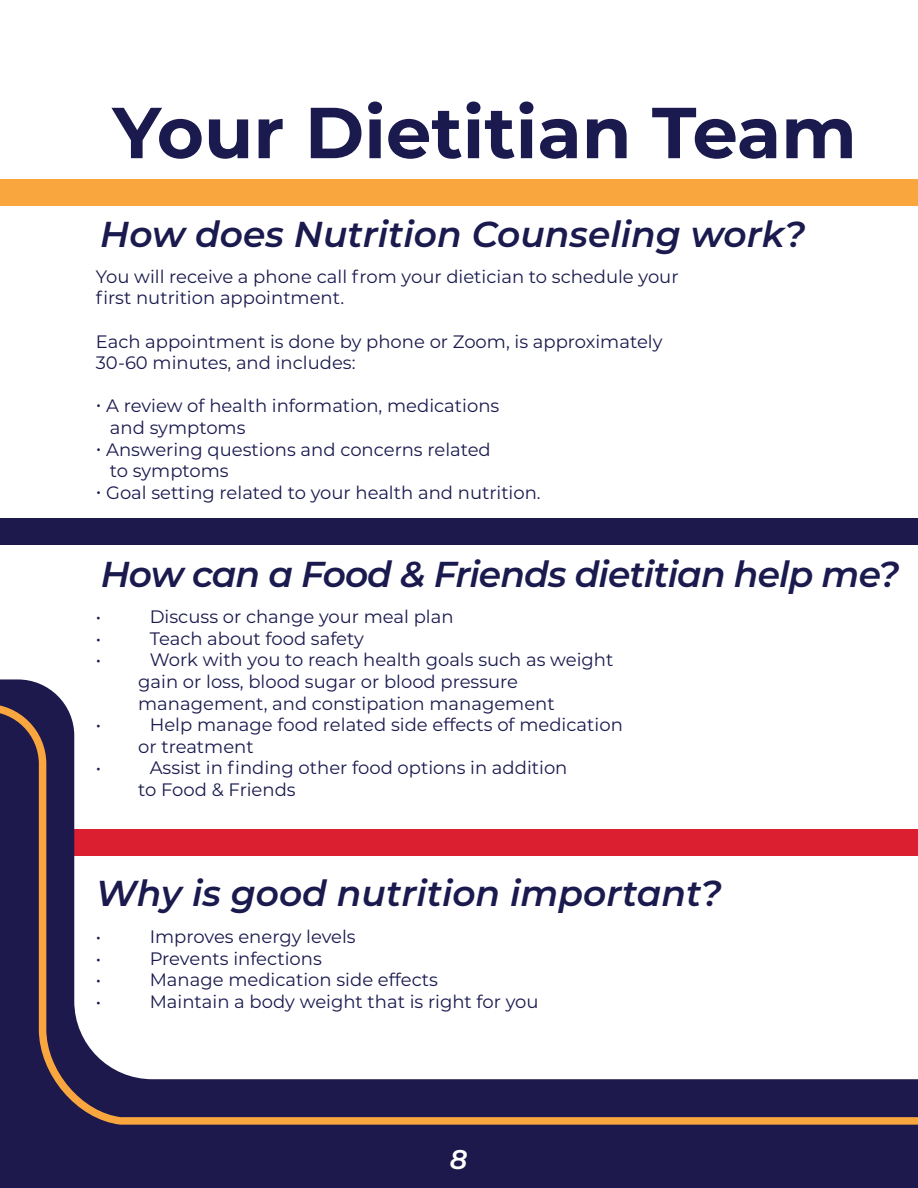
<style>
.page{position:relative;width:918px;height:1188px;background:#fff}
.page>*{position:absolute;margin:0;border:0;box-sizing:border-box;transform-origin:0 0}
.t1{font:700 72px "Montserrat";color:#1a1a4e}
.t2{font:italic 600 36px "Montserrat";color:#1a1a4e}
.t3{font:italic 600 36px "Montserrat";letter-spacing:-.025em;color:#1a1a4e}
.t4{font:italic 600 27px "Montserrat";color:#fff}
.t5{font:18px/21.6px "Montserrat";color:#1a1a4e}
</style>
<div class="page">
<div style="left:0;top:518px;width:918px;height:27px;background:#1d194c"></div>
<div style="left:0;top:179px;width:918px;height:27px;background:#faa63f"></div>
<svg style="left:0;top:700px;width:918px;height:488px"></svg>
<p class="t1" style="left:112px;top:81px;width:746px">Your Dietitian Team</p>
<p class="t2" style="left:100px;top:209px;width:707px">How does Nutrition Counseling work?</p>
<p class="t5" style="left:96px;top:265px;width:584px">You will receive a phone call from your dietician to schedule your first nutrition appointment.</p>
<p class="t5" style="left:96px;top:330px;width:568px">Each appointment is done by phone or Zoom, is approximately</p>
<p class="t5" style="left:96px;top:351px;width:261px">30-60 minutes, and includes:</p>
<p class="t5" style="left:96px;top:395px;width:405px">• A review of health information, medications</p>
<p class="t5" style="left:110px;top:416px;width:137px">and symptoms</p>
<p class="t5" style="left:96px;top:438px;width:397px">• Answering questions and concerns related</p>
<p class="t5" style="left:110px;top:459px;width:120px">to symptoms</p>
<p class="t5" style="left:96px;top:481px;width:446px">• Goal setting related to your health and nutrition.</p>
<p class="t3" style="left:101px;top:548px;width:800px">How can a Food &amp; Friends dietitian help me?</p>
<p class="t5" style="left:96px;top:605px;width:7px">•</p>
<p class="t5" style="left:150px;top:605px;width:305px">Discuss or change your meal plan</p>
<p class="t5" style="left:96px;top:627px;width:7px">•</p>
<p class="t5" style="left:150px;top:627px;width:216px">Teach about food safety</p>
<p class="t5" style="left:96px;top:649px;width:7px">•</p>
<p class="t5" style="left:150px;top:649px;width:465px">Work with you to reach health goals such as weight</p>
<p class="t5" style="left:138px;top:670px;width:381px">gain or loss, blood sugar or blood pressure</p>
<p class="t5" style="left:138px;top:692px;width:418px">management, and constipation management</p>
<p class="t5" style="left:96px;top:713px;width:7px">•</p>
<p class="t5" style="left:150px;top:713px;width:475px">Help manage food related side effects of medication</p>
<p class="t5" style="left:138px;top:735px;width:117px">or treatment</p>
<p class="t5" style="left:96px;top:757px;width:7px">•</p>
<p class="t5" style="left:150px;top:757px;width:419px">Assist in finding other food options in addition</p>
<p class="t5" style="left:138px;top:778px;width:159px">to Food &amp; Friends</p>
<p class="t2" style="left:96px;top:868px;width:627px">Why is good nutrition important?</p>
<p class="t5" style="left:96px;top:925px;width:7px">•</p>
<p class="t5" style="left:150px;top:925px;width:207px">Improves energy levels</p>
<p class="t5" style="left:96px;top:947px;width:7px">•</p>
<p class="t5" style="left:150px;top:947px;width:174px">Prevents infections</p>
<p class="t5" style="left:96px;top:968px;width:7px">•</p>
<p class="t5" style="left:150px;top:968px;width:290px">Manage medication side effects</p>
<p class="t5" style="left:96px;top:990px;width:7px">•</p>
<p class="t5" style="left:150px;top:990px;width:390px">Maintain a body weight that is right for you</p>
<p class="t4" style="left:450px;top:1140px;width:19px">8</p>
</div>
